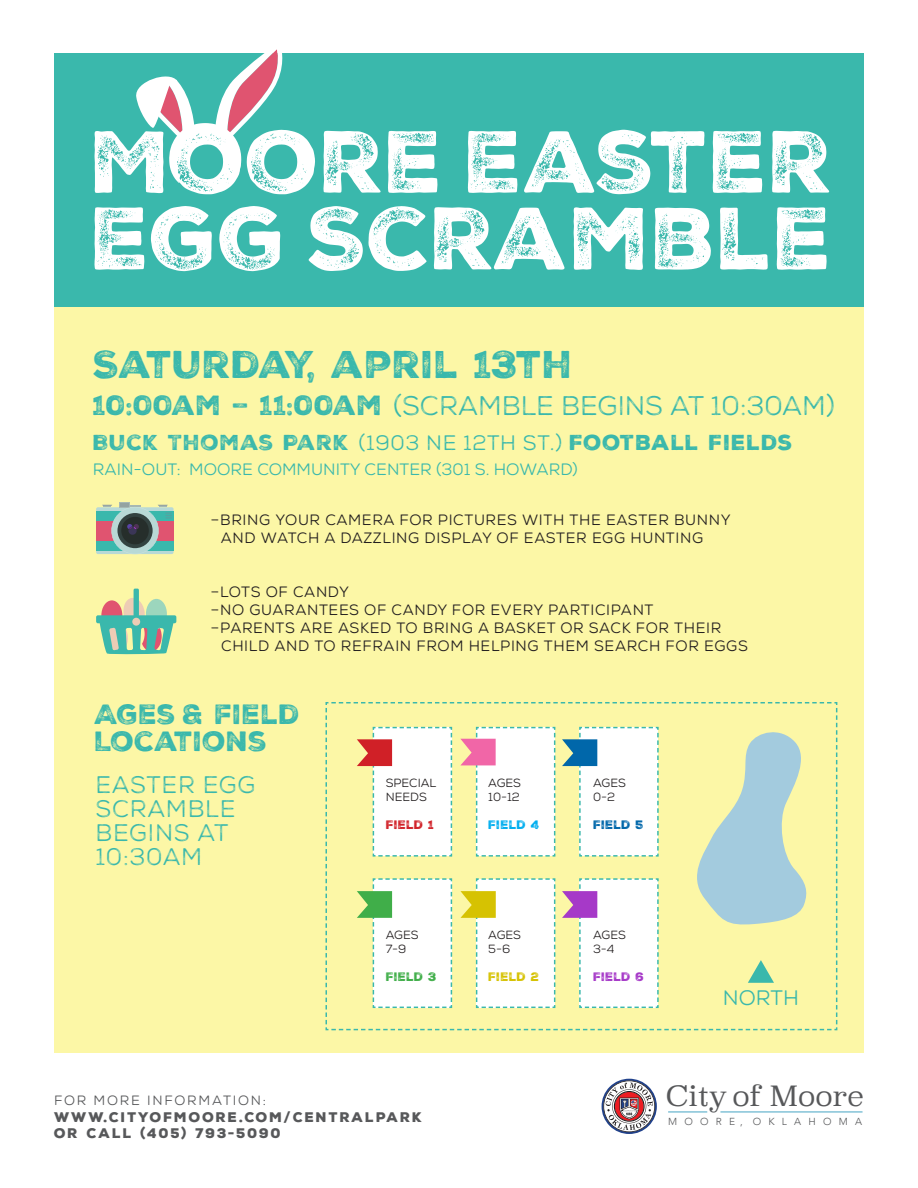
<style>
.page{position:relative;width:918px;height:1188px;background:#fff}
.page>*{position:absolute;margin:0;border:0;box-sizing:border-box;transform-origin:0 0}
.t1{font:85.5px "Nexa Rust Sans Black 03";color:#fff}
.t2{font:84.9px "Nexa Rust Sans Black 03";color:#fff}
.t3{font:37.5px "Nexa Rust Sans Black 03";color:#3ab8ac}
.t4{font:300 27.9px "Superclarendon";color:#57585a}
.t5{font:27px "Nexa Rust Sans Book 03";color:#3ab8ac}
.t6{font:27px "Nexa Rust Sans Black 03";color:#3ab8ac}
.t7{font:24px/24px "Nexa Rust Sans Book 03";letter-spacing:.03em;color:#3ab8ac}
.t8{font:21px "Nexa Rust Sans Book 01";letter-spacing:.03em;color:#3ab8ac}
.t9{font:21px "Nexa Rust Sans";color:#3ab8ac}
.t10{font:16.5px "Nexa Rust Sans";color:#3ab8ac}
.t11{font:15px "Nexa Rust Sans";letter-spacing:.04em;color:#231f20}
.t12{font:900 13.5px/16.2px "Nexa Rust Sans";letter-spacing:.13em;color:#57585a}
.t13{font:11.85px/14.2px "Nexa Rust Sans";color:#231f20}
.t14{font:11.85px "Nexa Rust Sans Black 02";color:#d1232a}
.t15{font:11.85px "Nexa Rust Sans Black 02";color:#40ae49}
.t16{font:11.85px "Nexa Rust Sans Black 02";color:#00aeef}
.t17{font:11.85px "Nexa Rust Sans Black 02";color:#d6c202}
.t18{font:11.85px "Nexa Rust Sans Black 02";color:#0067aa}
.t19{font:11.85px "Nexa Rust Sans Black 02";color:#a639c8}
.t20{font:300 10.2px "Avenir";letter-spacing:.71em;color:#57585a}
.s1{font-family:"Nexa Rust Sans Black 03"}
.s2{font-family:"Nexa Rust Sans Black 01"}
.s3{font-weight:400}
</style>
<div class="page">
<div style="left:54px;top:53px;width:810px;height:255px;background:#3ab8ac"></div>
<div style="left:54px;top:308px;width:810px;height:745px;background:#fcf7a6"></div>
<svg style="left:602px;top:1079px;width:55px;height:55px"></svg>
<hr style="left:668px;top:1112px;width:39px;height:1px;background:#46a4c3">
<hr style="left:720px;top:1112px;width:143px;height:1px;background:#46a4c3">
<svg style="left:136px;top:49px;width:147px;height:136px"></svg>
<div style="left:96px;top:511px;width:78px;height:39px;background:#3ab8ac"></div>
<div style="left:96px;top:521px;width:78px;height:19px;background:#e05470"></div>
<div style="left:119px;top:502px;width:11px;height:5px;background:#a6b8b3"></div>
<svg style="left:102px;top:503px;width:70px;height:51px"></svg>
<svg style="left:96px;top:589px;width:80px;height:66px"></svg>
<svg style="left:325px;top:702px;width:512px;height:328px"></svg>
<p class="t2" style="left:91px;top:105px;width:744px">MOORE EASTER</p>
<p class="t1" style="left:91px;top:181px;width:744px">EGG SCRAMBLE</p>
<p class="t3" style="left:93px;top:339px;width:481px">SATURDAY, APRIL 13TH</p>
<p class="t5" style="left:93px;top:390px;width:744px"><span class="s1">10:00AM – 11:00AM</span> (SCRAMBLE BEGINS AT 10:30AM)</p>
<p class="t8" style="left:93px;top:430px;width:701px"><span class="s1">BUCK THOMAS PARK</span> (1903 NE 12th St.) <span class="s2">FOOTBALL FIELDS</span></p>
<p class="t10" style="left:93px;top:460px;width:487px">RAIN-OUT: MOORE COMMUNITY CENTER (301 S. HOWARD)</p>
<p class="t11" style="left:211px;top:512px;width:522px">–BRING YOUR CAMERA FOR PICTURES WITH THE EASTER BUNNY</p>
<p class="t11" style="left:221px;top:530px;width:484px">AND WATCH A DAZZLING DISPLAY OF EASTER EGG HUNTING</p>
<p class="t11" style="left:211px;top:584px;width:140px">–LOTS OF CANDY</p>
<p class="t11" style="left:211px;top:602px;width:444px">–NO GUARANTEES OF CANDY FOR EVERY PARTICIPANT</p>
<p class="t11" style="left:211px;top:620px;width:512px">–PARENTS ARE ASKED TO BRING A BASKET OR SACK FOR THEIR</p>
<p class="t11" style="left:221px;top:638px;width:528px">CHILD AND TO REFRAIN FROM HELPING THEM SEARCH FOR EGGS</p>
<p class="t6" style="left:94px;top:696px;width:207px">AGES &amp; FIELD</p>
<p class="t6" style="left:94px;top:723px;width:174px">LOCATIONS</p>
<p class="t7" style="left:95px;top:773px;width:162px">EASTER EGG<br>SCRAMBLE<br>BEGINS AT<br>10:30AM</p>
<p class="t13" style="left:386px;top:776px;width:52px">SPECIAL<br>NEEDS</p>
<p class="t14" style="left:386px;top:817px;width:50px">FIELD 1</p>
<p class="t13" style="left:386px;top:927px;width:34px">AGES</p>
<p class="t13" style="left:386px;top:942px;width:22px">7-9</p>
<p class="t15" style="left:386px;top:969px;width:52px">FIELD 3</p>
<p class="t12" style="left:54px;top:1093px;width:370px"><span class="s3">FOR MORE INFORMATION:<br></span>WWW.CITYOFMOORE.COM/CENTRALPARK<br>OR CALL (405) 793-5090</p>
<p class="t13" style="left:488px;top:776px;width:34px">AGES</p>
<p class="t13" style="left:488px;top:790px;width:33px">10-12</p>
<p class="t16" style="left:488px;top:817px;width:53px">FIELD 4</p>
<p class="t13" style="left:488px;top:927px;width:34px">AGES</p>
<p class="t13" style="left:488px;top:942px;width:24px">5-6</p>
<p class="t17" style="left:488px;top:969px;width:52px">FIELD 2</p>
<p class="t13" style="left:593px;top:776px;width:34px">AGES</p>
<p class="t13" style="left:593px;top:790px;width:24px">0-2</p>
<p class="t18" style="left:593px;top:817px;width:52px">FIELD 5</p>
<p class="t13" style="left:593px;top:927px;width:34px">AGES</p>
<p class="t13" style="left:593px;top:942px;width:23px">3-4</p>
<p class="t19" style="left:593px;top:969px;width:53px">FIELD 6</p>
<p class="t9" style="left:723px;top:986px;width:77px">NORTH</p>
<p class="t4" style="left:666px;top:1078px;width:199px">City of Moore</p>
<p class="t20" style="left:668px;top:1116px;width:195px">MOORE, OKLAHOMA</p>
</div>
